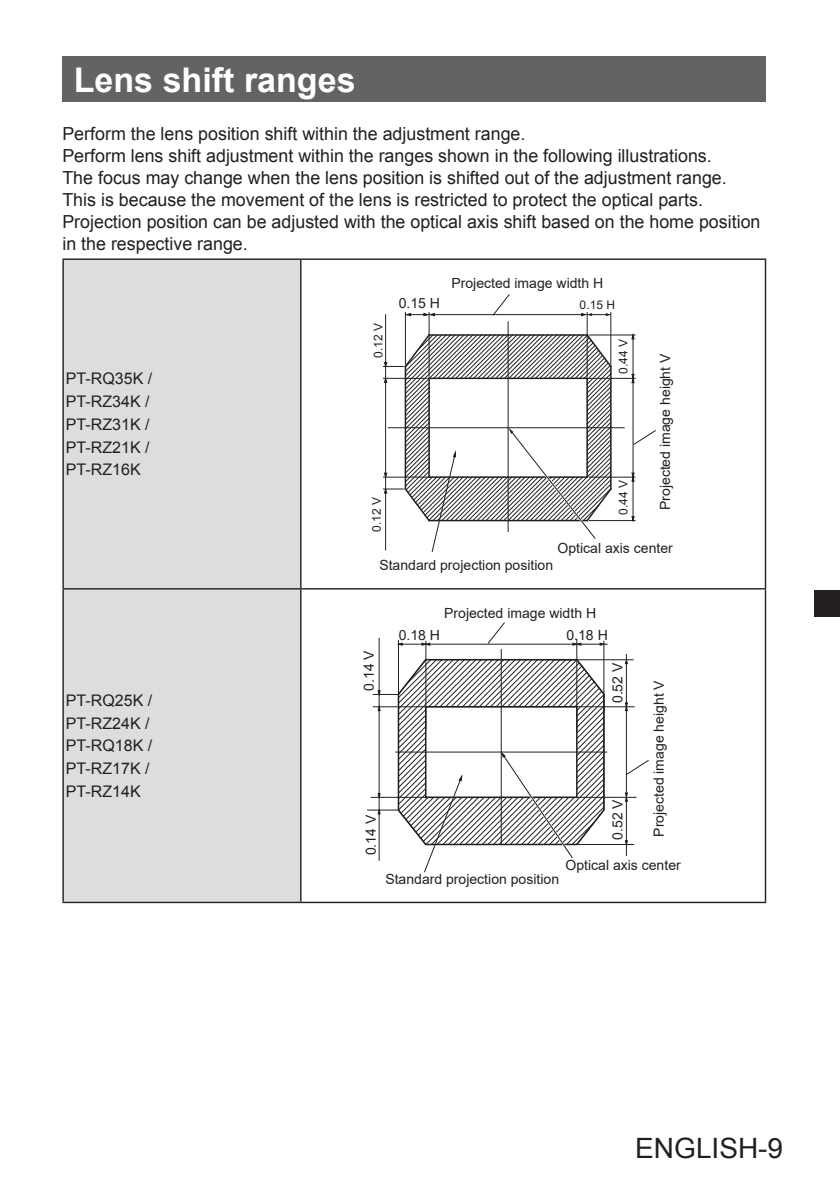
<style>
.page{position:relative;width:840px;height:1191px;background:#fff}
.page>*{position:absolute;margin:0;border:0;box-sizing:border-box;transform-origin:0 0}
.Title-01{font:700 34px "Arial";color:#fff}
.t1{font:28px "Arial";color:#231f20}
.Body-01{font:18px/22px "Arial";color:#231f20}
.Body-01-2{font:16px "Arial";color:#231f20}
.t2{font:14px "Arial";color:#231f20}
.t3{font:12px "Arial";color:#231f20}
</style>
<div class="page">
<div style="left:813px;top:590px;width:26px;height:27px;background:#231f20"></div>
<div style="left:64px;top:260px;width:236px;height:641px;background:#dcdddf"></div>
<hr style="left:62px;top:258px;width:238px;height:2px;background:#231f20">
<hr style="left:62px;top:260px;width:2px;height:328px;background:#231f20">
<hr style="left:300px;top:258px;width:465px;height:2px;background:#231f20">
<hr style="left:300px;top:260px;width:1px;height:328px;background:#231f20">
<hr style="left:764px;top:260px;width:1px;height:328px;background:#231f20">
<hr style="left:62px;top:588px;width:238px;height:1px;background:#231f20">
<hr style="left:62px;top:589px;width:2px;height:312px;background:#231f20">
<hr style="left:300px;top:588px;width:465px;height:1px;background:#231f20">
<hr style="left:300px;top:589px;width:1px;height:312px;background:#231f20">
<hr style="left:764px;top:589px;width:1px;height:312px;background:#231f20">
<hr style="left:62px;top:901px;width:238px;height:2px;background:#231f20">
<hr style="left:300px;top:901px;width:465px;height:2px;background:#231f20">
<hr style="left:405px;top:312px;width:1px;height:52px;background:#231f20">
<hr style="left:428px;top:312px;width:1px;height:64px;background:#231f20">
<hr style="left:586px;top:312px;width:1px;height:64px;background:#231f20">
<hr style="left:610px;top:312px;width:1px;height:52px;background:#231f20">
<hr style="left:385px;top:315px;width:1px;height:235px;background:#231f20">
<hr style="left:507px;top:322px;width:1px;height:209px;background:#231f20">
<svg style="left:405px;top:312px;width:30px;height:4px"></svg>
<svg style="left:580px;top:312px;width:30px;height:4px"></svg>
<hr style="left:434px;top:314px;width:147px;height:1px;background:#231f20">
<svg style="left:491px;top:294px;width:19px;height:22px"></svg>
<hr style="left:589px;top:335px;width:45px;height:1px;background:#231f20">
<svg style="left:630px;top:334px;width:4px;height:6px"></svg>
<hr style="left:589px;top:378px;width:45px;height:1px;background:#231f20">
<svg style="left:630px;top:374px;width:4px;height:9px"></svg>
<hr style="left:632px;top:335px;width:1px;height:146px;background:#231f20">
<hr style="left:589px;top:477px;width:45px;height:1px;background:#231f20">
<svg style="left:630px;top:472px;width:4px;height:10px"></svg>
<hr style="left:589px;top:520px;width:45px;height:1px;background:#231f20">
<hr style="left:632px;top:477px;width:1px;height:43px;background:#231f20">
<hr style="left:388px;top:427px;width:236px;height:1px;background:#231f20">
<svg style="left:632px;top:429px;width:24px;height:17px"></svg>
<svg style="left:383px;top:333px;width:229px;height:219px"></svg>
<hr style="left:378px;top:638px;width:1px;height:222px;background:#231f20">
<hr style="left:625px;top:654px;width:1px;height:201px;background:#231f20">
<hr style="left:500px;top:649px;width:1px;height:195px;background:#231f20">
<hr style="left:373px;top:706px;width:261px;height:1px;background:#231f20">
<hr style="left:371px;top:797px;width:264px;height:1px;background:#231f20">
<hr style="left:552px;top:659px;width:80px;height:1px;background:#231f20">
<hr style="left:547px;top:844px;width:86px;height:1px;background:#231f20">
<svg style="left:624px;top:659px;width:4px;height:5px"></svg>
<svg style="left:624px;top:702px;width:4px;height:9px"></svg>
<svg style="left:624px;top:840px;width:4px;height:4px"></svg>
<svg style="left:624px;top:792px;width:4px;height:10px"></svg>
<hr style="left:395px;top:751px;width:211px;height:1px;background:#231f20">
<svg style="left:625px;top:759px;width:24px;height:16px"></svg>
<hr style="left:367px;top:809px;width:31px;height:1px;background:#231f20">
<hr style="left:576px;top:639px;width:1px;height:92px;background:#231f20">
<hr style="left:425px;top:641px;width:1px;height:87px;background:#231f20">
<hr style="left:603px;top:641px;width:1px;height:70px;background:#231f20">
<hr style="left:398px;top:641px;width:1px;height:87px;background:#231f20">
<svg style="left:599px;top:642px;width:5px;height:4px"></svg>
<svg style="left:572px;top:642px;width:9px;height:4px"></svg>
<svg style="left:421px;top:642px;width:9px;height:4px"></svg>
<hr style="left:398px;top:644px;width:209px;height:1px;background:#231f20">
<svg style="left:486px;top:622px;width:19px;height:22px"></svg>
<svg style="left:373px;top:658px;width:232px;height:214px"></svg>
<div style="left:62px;top:57px;width:703px;height:45px;background:#636366"></div>
<p class="Title-01" style="left:74px;top:57px;width:283px">Lens shift ranges</p>
<p class="Body-01" style="left:62px;top:123px;width:464px">Perform the lens position shift within the adjustment range.</p>
<p class="Body-01" style="left:62px;top:145px;width:650px">Perform lens shift adjustment within the ranges shown in the following illustrations.</p>
<p class="Body-01" style="left:62px;top:167px;width:665px">The focus may change when the lens position is shifted out of the adjustment range.</p>
<p class="Body-01" style="left:62px;top:189px;width:641px">This is because the movement of the lens is restricted to protect the optical parts.</p>
<p class="Body-01" style="left:62px;top:211px;width:699px">Projection position can be adjusted with the optical axis shift based on the home position in the respective range.</p>
<p class="t2" style="left:451px;top:273px;width:153px">Projected image width H</p>
<p class="Body-01-2" style="left:66px;top:368px;width:88px">PT-RQ35K /</p>
<p class="Body-01-2" style="left:66px;top:391px;width:85px">PT-RZ34K /</p>
<p class="Body-01-2" style="left:66px;top:413px;width:85px">PT-RZ31K /</p>
<p class="Body-01-2" style="left:66px;top:436px;width:85px">PT-RZ21K /</p>
<p class="Body-01-2" style="left:66px;top:459px;width:76px">PT-RZ16K</p>
<p class="Body-01-2" style="left:66px;top:689px;width:88px">PT-RQ25K /</p>
<p class="Body-01-2" style="left:66px;top:712px;width:85px">PT-RZ24K /</p>
<p class="Body-01-2" style="left:66px;top:735px;width:88px">PT-RQ18K /</p>
<p class="Body-01-2" style="left:66px;top:758px;width:85px">PT-RZ17K /</p>
<p class="Body-01-2" style="left:66px;top:781px;width:76px">PT-RZ14K</p>
<p class="t3" style="left:370px;top:357px;width:36px;rotate:-90deg">0.12 V</p>
<p class="t3" style="left:368px;top:531px;width:36px;rotate:-90deg">0.12 V</p>
<p class="t2" style="left:398px;top:293px;width:43px">0.15 H</p>
<p class="t3" style="left:579px;top:297px;width:37px">0.15 H</p>
<p class="t3" style="left:614px;top:374px;width:36px;rotate:-90deg">0.44 V</p>
<p class="t3" style="left:614px;top:515px;width:36px;rotate:-90deg">0.44 V</p>
<p class="t2" style="left:655px;top:510px;width:158px;rotate:-90deg">Projected image height V</p>
<p class="t2" style="left:557px;top:538px;width:117px">Optical axis center</p>
<p class="t2" style="left:379px;top:555px;width:175px">Standard projection position</p>
<p class="t2" style="left:444px;top:603px;width:153px">Projected image width H</p>
<p class="t2" style="left:359px;top:690px;width:42px;rotate:-90deg">0.14 V</p>
<p class="t2" style="left:361px;top:855px;width:42px;rotate:-90deg">0.14 V</p>
<p class="t2" style="left:398px;top:625px;width:43px">0.18 H</p>
<p class="t2" style="left:566px;top:625px;width:43px">0.18 H</p>
<p class="t2" style="left:607px;top:703px;width:42px;rotate:-90deg">0.52 V</p>
<p class="t2" style="left:607px;top:840px;width:42px;rotate:-90deg">0.52 V</p>
<p class="t2" style="left:648px;top:836px;width:158px;rotate:-90deg">Projected image height V</p>
<p class="t2" style="left:385px;top:869px;width:175px">Standard projection position</p>
<p class="t2" style="left:565px;top:855px;width:117px">Optical axis center</p>
<h2 class="t1" style="left:635px;top:1130px;width:149px">ENGLISH-9</h2>
</div>
